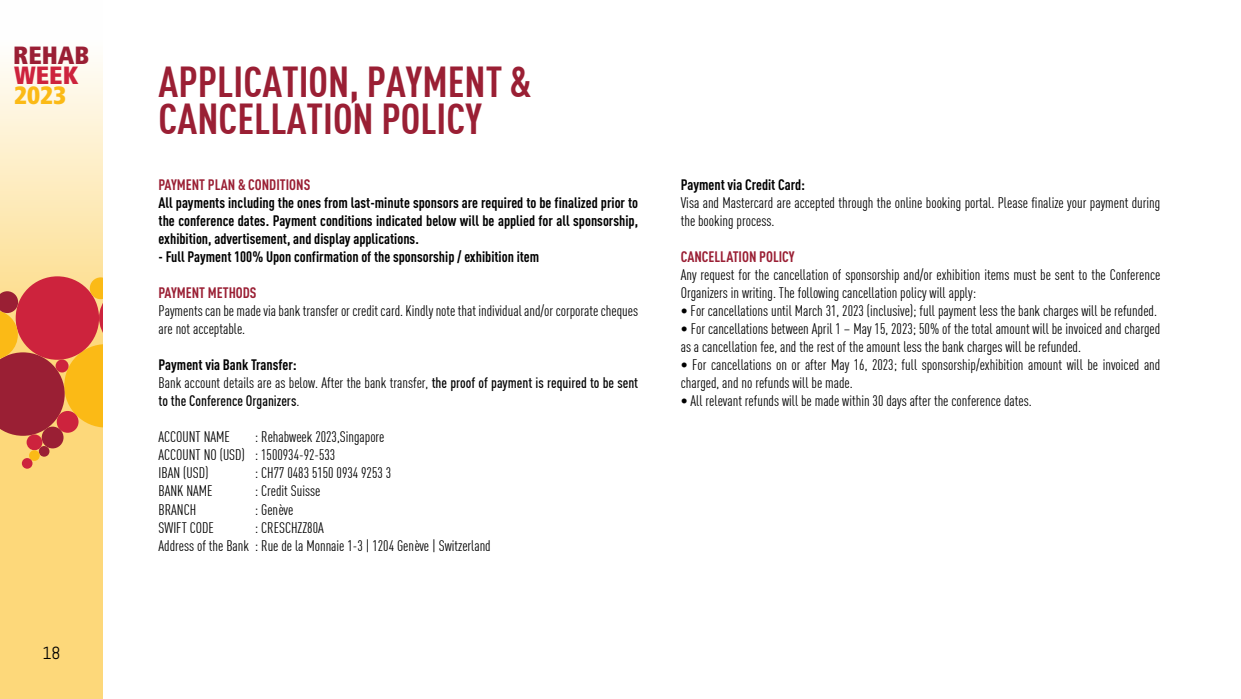
<style>
.page{position:relative;width:1241px;height:699px;background:#fff}
.page>*{position:absolute;margin:0;border:0;box-sizing:border-box;transform-origin:0 0}
.t1{font:700 42.38px/37.2px "DIN Condens";color:#9a1f34}
.t2{font:900 condensed 24.88px "Frutiger LT Std";color:#9a1f34}
.t3{font:900 condensed 24.88px "Frutiger LT Std";color:#cd233d}
.t4{font:900 condensed 24.88px "Frutiger LT Std";color:#fbba16}
.t5{font:17.5px "Abel";color:#000}
.t6{font:15px/18px "DIN Condens";color:#000}
.t7{font:700 15px/18px "DIN Cond";color:#000;text-align:justify}
.t8{font:500 15px/18px "DIN Condens";color:#000}
.t9{font:700 15px "DIN Cond";color:#9a1f34}
.s1{font-weight:400}
</style>
<div class="page">
<svg style="left:0;top:62px;width:102px;height:636px;background:#fde19c"></svg>
<svg style="left:0;top:277px;width:102px;height:158px;background:#cc583a"></svg>
<div style="left:57px;top:410px;width:21px;height:22px;background:#cd233d;border-radius:50%"></div>
<div style="left:42px;top:426px;width:21px;height:22px;background:#9a1f34;border-radius:50%"></div>
<div style="left:27px;top:434px;width:15px;height:16px;background:#cd233d;border-radius:50%"></div>
<div style="left:39px;top:445px;width:10px;height:11px;background:#9a1f34;border-radius:50%"></div>
<div style="left:29px;top:450px;width:11px;height:10px;background:#fbba16;border-radius:50%"></div>
<div style="left:22px;top:457px;width:10px;height:11px;background:#cd233d;border-radius:50%"></div>
<div style="left:56px;top:359px;width:13px;height:13px;background:#cd233d;border-radius:50%"></div>
<h2 class="t2" style="left:13px;top:40px;width:77px">REHAB</h2>
<h2 class="t3" style="left:14px;top:60px;width:66px">WEEK</h2>
<h2 class="t4" style="left:14px;top:80px;width:53px">2023</h2>
<p class="t5" style="left:42px;top:641px;width:20px">18</p>
<h1 class="t1" style="left:158px;top:62px;width:374px">APPLICATION, PAYMENT &amp;<br>CANCELLATION POLICY</h1>
<p class="t9" style="left:158px;top:175px;width:153px">PAYMENT PLAN &amp; CONDITIONS</p>
<p class="t7" style="left:158px;top:193px;width:481px">All payments including the ones from last-minute sponsors are required to be finalized prior to the conference dates. Payment conditions indicated below will be applied for all sponsorship, exhibition, advertisement, and display applications.</p>
<p class="t7" style="left:158px;top:247px;width:382px">- Full Payment 100% Upon confirmation of the sponsorship / exhibition item</p>
<p class="t9" style="left:158px;top:283px;width:99px">PAYMENT METHODS</p>
<p class="t6" style="left:158px;top:301px;width:481px">Payments can be made via bank transfer or credit card. Kindly note that individual and/or corporate cheques are not acceptable.</p>
<p class="t7" style="left:158px;top:355px;width:140px">Payment via Bank Transfer:</p>
<p class="t8" style="left:158px;top:373px;width:481px"><span class="s1">Bank account details are as below. After the bank transfer,</span> the proof of payment is required to be sent to the Conference Organizers<span class="s1">.</span></p>
<p class="t6" style="left:158px;top:427px;width:73px">ACCOUNT NAME</p>
<p class="t6" style="left:158px;top:427px;width:227px;text-indent:96px">: Rehabweek 2023,Singapore<br>ACCOUNT NO (USD) : 1500934-92-533<br>IBAN (USD)</p>
<p class="t6" style="left:255px;top:463px;width:138px">: CH77 0483 5150 0934 9253 3</p>
<p class="t6" style="left:158px;top:481px;width:56px">BANK NAME</p>
<p class="t6" style="left:255px;top:481px;width:67px">: Credit Suisse</p>
<p class="t6" style="left:158px;top:499px;width:39px">BRANCH</p>
<p class="t6" style="left:255px;top:499px;width:40px">: Genève</p>
<p class="t6" style="left:158px;top:517px;width:57px">SWIFT CODE</p>
<p class="t6" style="left:158px;top:517px;width:333px;text-indent:96px">: CRESCHZZ80A<br>Address of the Bank : Rue de la Monnaie 1-3 | 1204 Genève | Switzerland</p>
<p class="t7" style="left:680px;top:175px;width:126px">Payment via Credit Card:</p>
<p class="t6" style="left:680px;top:193px;width:481px">Visa and Mastercard are accepted through the online booking portal. Please finalize your payment during the booking process.</p>
<p class="t9" style="left:680px;top:247px;width:116px">CANCELLATION POLICY</p>
<p class="t6" style="left:680px;top:265px;width:481px">Any request for the cancellation of sponsorship and/or exhibition items must be sent to the Conference<br>Organizers in writing. The following cancellation policy will apply:</p>
<p class="t6" style="left:680px;top:301px;width:477px">• For cancellations until March 31, 2023 (inclusive); full payment less the bank charges will be refunded.</p>
<p class="t6" style="left:680px;top:319px;width:481px">• For cancellations between April 1 – May 15, 2023; 50% of the total amount will be invoiced and charged as a cancellation fee, and the rest of the amount less the bank charges will be refunded.</p>
<p class="t6" style="left:680px;top:355px;width:481px">• For cancellations on or after May 16, 2023; full sponsorship/exhibition amount will be invoiced and charged, and no refunds will be made.</p>
<p class="t6" style="left:680px;top:391px;width:352px">• All relevant refunds will be made within 30 days after the conference dates.</p>
</div>
